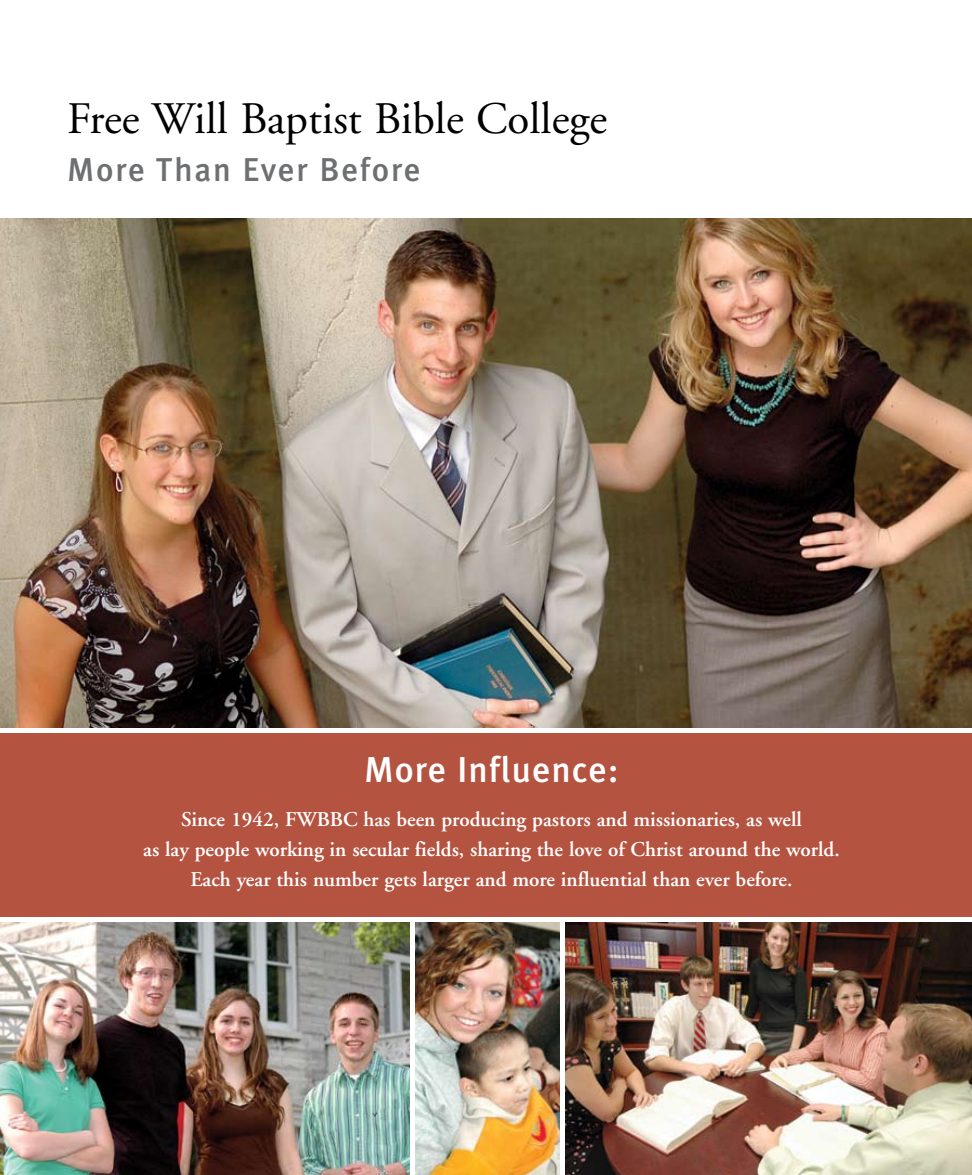
<style>
.page{position:relative;width:972px;height:1175px;background:#fff}
.page>*{position:absolute;margin:0;border:0;box-sizing:border-box;transform-origin:0 0}
.t1{font:45px "Adobe Garamond";color:#000}
.t2{font:500 36px "Meta Plus";letter-spacing:.025em;color:#fff}
.t3{font:500 33px "Meta Plus";letter-spacing:.055em;color:#6d6f71}
.t4{font:600 21px/30px "Adobe Garamond";color:#fff;text-align:center}
</style>
<div class="page">
<img style="left:0;top:218px;width:972px;height:956px">
<h1 class="t1" style="left:67px;top:95px;width:542px">Free Will Baptist Bible College</h1>
<h3 class="t3" style="left:67px;top:150px;width:355px">More Than Ever Before</h3>
<h2 class="t2" style="left:364px;top:749px;width:256px">More Influence:</h2>
<p class="t4" style="left:143px;top:804px;width:698px">Since 1942, FWBBC has been producing pastors and missionaries, as well<br>as lay people working in secular fields, sharing the love of Christ around the world.<br>Each year this number gets larger and more influential than ever before.</p>
</div>
